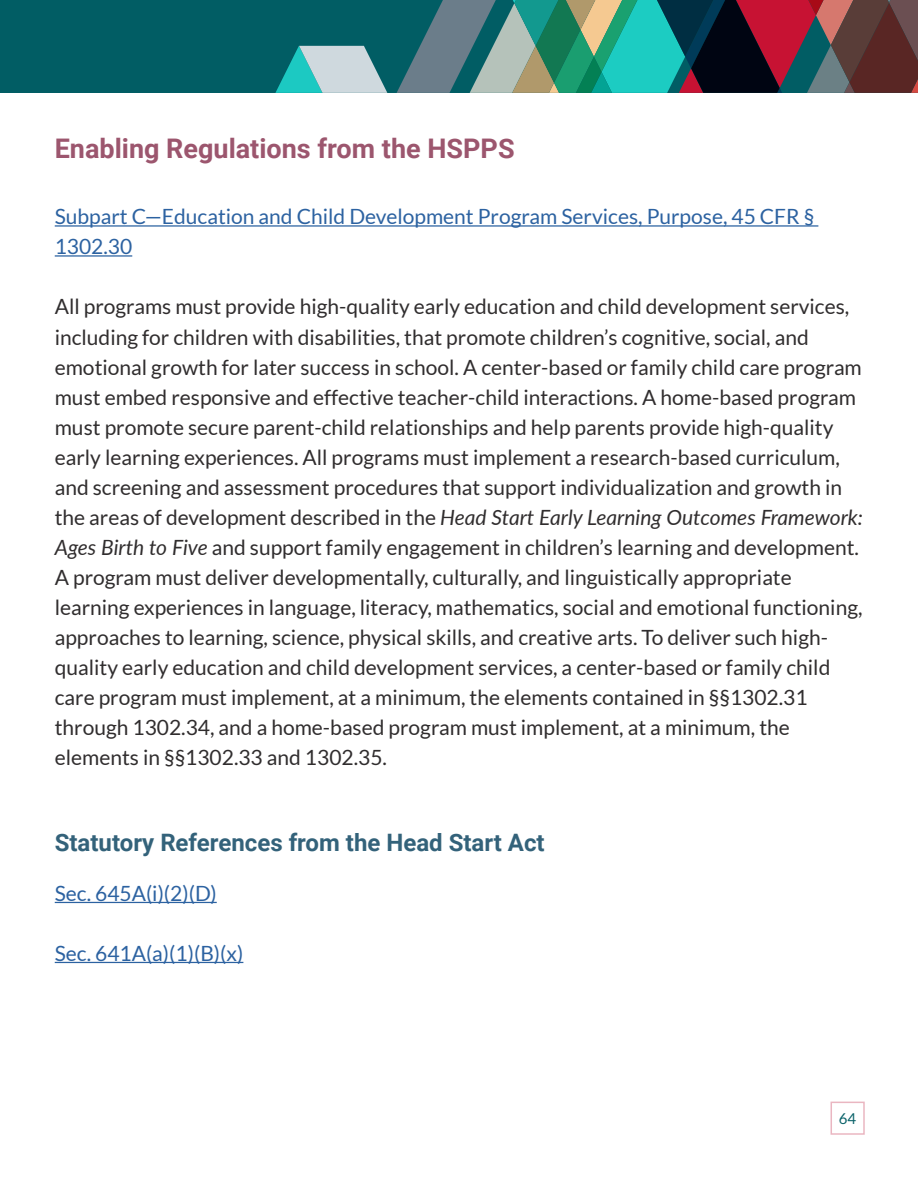
<style>
.page{position:relative;width:918px;height:1188px;background:#fff}
.page>*{position:absolute;margin:0;border:0;box-sizing:border-box;transform-origin:0 0}
.Headline_2{font:700 27px "Roboto";color:#9c566e}
.Headline_3{font:700 24px "Roboto";color:#33627a}
.t1{font:21px/30px "Lato";color:#302d2e}
.t2{font:21px/30px "Lato";color:#2c62a1}
.t3{font:15px "Lato";color:#0b636a}
.s1{font-style:italic}
</style>
<div class="page">
<div style="left:0;top:0;width:918px;height:93px;background:#015d64"></div>
<svg style="left:275px;top:46px;width:112px;height:47px"></svg>
<svg style="left:397px;top:0;width:521px;height:93px;background:#4b6664"></svg>
<div style="left:831px;top:1102px;width:34px;height:33px;border:2px solid #eab6c1"></div>
<hr style="left:55px;top:225px;width:763px;height:2px;background:#2c62a1">
<hr style="left:55px;top:255px;width:77px;height:2px;background:#2c62a1">
<hr style="left:55px;top:902px;width:162px;height:1px;background:#2c62a1">
<hr style="left:55px;top:962px;width:188px;height:1px;background:#2c62a1">
<h2 class="Headline_2" style="left:55px;top:130px;width:461px">Enabling Regulations from the HSPPS</h2>
<p class="t2" style="left:55px;top:202px;width:761px">Subpart C—Education and Child Development Program Services, Purpose, 45 CFR §<br>1302.30</p>
<p class="t1" style="left:55px;top:292px;width:810px">All programs must provide high-quality early education and child development services, including for children with disabilities, that promote children’s cognitive, social, and emotional growth for later success in school. A center-based or family child care program must embed responsive and effective teacher-child interactions. A home-based program must promote secure parent-child relationships and help parents provide high-quality early learning experiences. All programs must implement a research-based curriculum, and screening and assessment procedures that support individualization and growth in the areas of development described in the <span class="s1">Head Start Early Learning Outcomes Framework:<br>Ages Birth to Five</span> and support family engagement in children’s learning and development.<br>A program must deliver developmentally, culturally, and linguistically appropriate learning experiences in language, literacy, mathematics, social and emotional functioning, approaches to learning, science, physical skills, and creative arts. To deliver such high&shy;quality early education and child development services, a center-based or family child care program must implement, at a minimum, the elements contained in §§1302.31 through 1302.34, and a home-based program must implement, at a minimum, the elements in §§1302.33 and 1302.35.</p>
<h3 class="Headline_3" style="left:55px;top:825px;width:491px">Statutory References from the Head Start Act</h3>
<p class="t2" style="left:55px;top:878px;width:164px">Sec. 645A(i)(2)(D)</p>
<p class="t2" style="left:55px;top:938px;width:190px">Sec. 641A(a)(1)(B)(x)</p>
<p class="t3" style="left:839px;top:1110px;width:19px">64</p>
</div>
